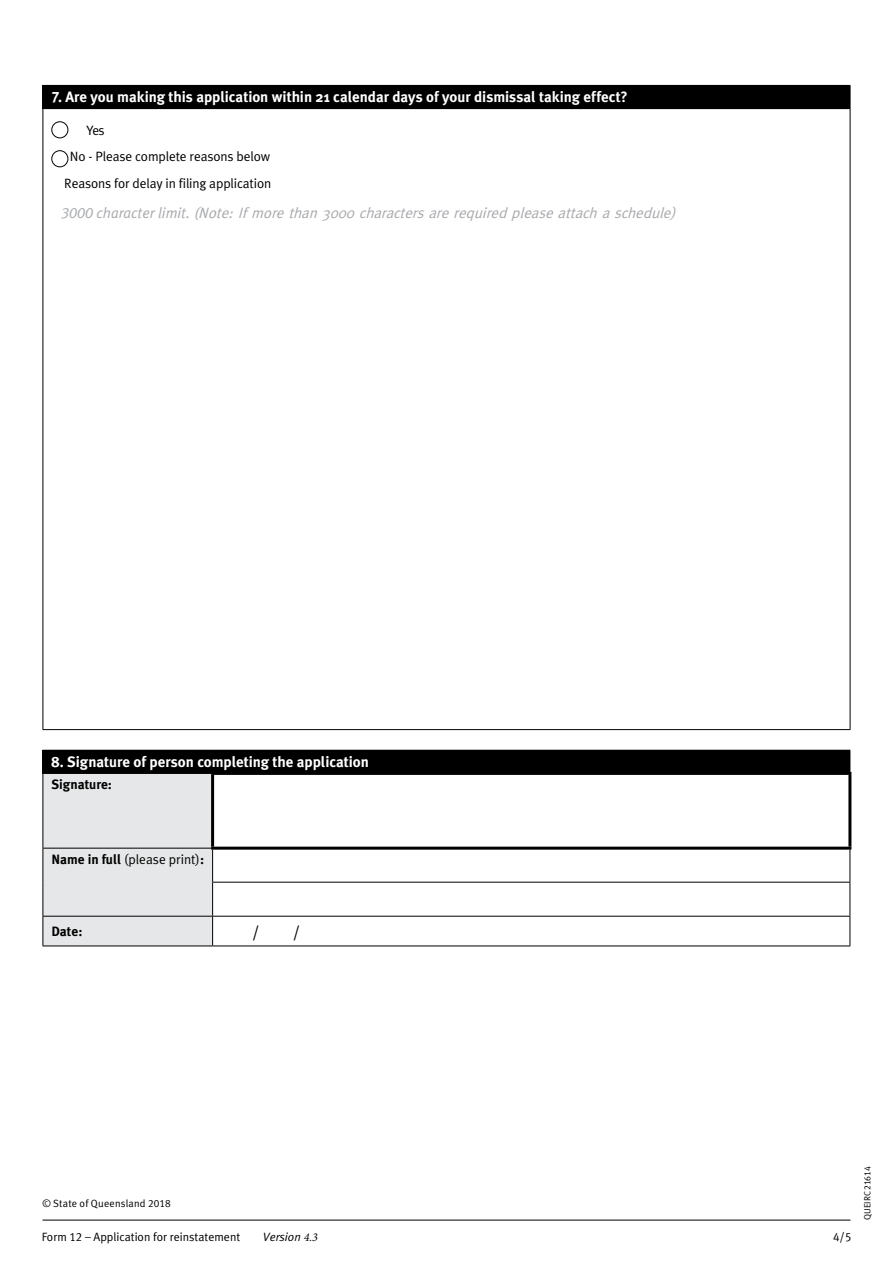
<style>
.page{position:relative;width:893px;height:1263px;background:#fff}
.page>*{position:absolute;margin:0;border:0;box-sizing:border-box;transform-origin:0 0}
.t1{font:16.5px "Meta Plus Normal";color:#000}
.t2{font:700 15px "Meta Plus";color:#fff}
.t3{font:italic 15px "Meta";color:#a7a9ac}
.t4{font:13.5px "Meta Plus Normal";letter-spacing:-.01em;color:#000}
.t5{font:700 13.5px "Meta Plus";color:#000}
.t6{font:12px "Meta Plus Normal";color:#000}
.t7{font:italic 12px "Meta Plus Normal";color:#000}
.t8{font:12px "Meta Plus Normal Caps";color:#000}
.t9{font:10.5px "Meta Plus Normal";letter-spacing:.02em;color:#000}
.t10{font:9px "Meta Plus Normal Caps";letter-spacing:.02em;color:#000}
.s1{font-family:"Meta Plus Bold Caps";font-weight:400}
.s2{font-family:"Meta Plus Normal Caps"}
.s3{font-family:"Meta Plus Normal"}
.s4{font-family:"Meta Plus";font-weight:700}
.s5{font-family:"Minion Pro"}
</style>
<div class="page">
<hr style="left:43px;top:1220px;width:807px;height:1px;background:#000">
<div style="left:43px;top:85px;width:807px;height:24px;background:#000"></div>
<svg style="left:850px;top:86px;width:1px;height:22px"></svg>
<hr style="left:850px;top:109px;width:1px;height:620px;background:#000">
<hr style="left:43px;top:109px;width:1px;height:620px;background:#000">
<hr style="left:43px;top:729px;width:807px;height:1px;background:#000">
<div style="left:51px;top:121px;width:17px;height:17px;border:1px solid #000;border-radius:50%"></div>
<div style="left:51px;top:150px;width:17px;height:17px;border:1px solid #000;border-radius:50%"></div>
<div style="left:43px;top:750px;width:807px;height:23px;background:#000"></div>
<hr style="left:850px;top:850px;width:1px;height:32px;background:#000">
<hr style="left:850px;top:882px;width:1px;height:34px;background:#000">
<svg style="left:850px;top:916px;width:1px;height:29px"></svg>
<svg style="left:850px;top:751px;width:1px;height:21px"></svg>
<div style="left:43px;top:773px;width:170px;height:172px;background:#e6e7e8"></div>
<hr style="left:212px;top:882px;width:638px;height:1px;background:#000">
<hr style="left:213px;top:916px;width:637px;height:1px;background:#000">
<hr style="left:213px;top:945px;width:637px;height:1px;background:#000">
<hr style="left:211px;top:772px;width:640px;height:3px;background:#000">
<hr style="left:211px;top:775px;width:3px;height:72px;background:#000">
<hr style="left:848px;top:775px;width:3px;height:72px;background:#000">
<hr style="left:43px;top:848px;width:168px;height:1px;background:#000">
<hr style="left:43px;top:848px;width:1px;height:34px;background:#000">
<hr style="left:212px;top:850px;width:1px;height:32px;background:#000">
<hr style="left:43px;top:882px;width:1px;height:34px;background:#000">
<hr style="left:212px;top:882px;width:1px;height:34px;background:#000">
<hr style="left:43px;top:916px;width:170px;height:1px;background:#000">
<hr style="left:43px;top:945px;width:170px;height:1px;background:#000">
<hr style="left:211px;top:847px;width:640px;height:3px;background:#000">
<p class="t2" style="left:51px;top:88px;width:578px"><span class="s1">7</span>. Are you making this application within 21 calendar days of your dismissal taking effect?</p>
<p class="t4" style="left:87px;top:123px;width:19px">Yes</p>
<p class="t4" style="left:70px;top:149px;width:202px">No - Please complete reasons below</p>
<p class="t4" style="left:64px;top:176px;width:209px">Reasons for delay in filing application</p>
<p class="t3" style="left:61px;top:204px;width:616px"><span class="s2">3 0 0 0</span> <span class="s3">c h a ra c t e r l i m i t .</span> (Note:If morethan3000charactersarerequiredpleaseattachaschedule)</p>
<p class="t2" style="left:51px;top:753px;width:319px"><span class="s1">8</span>. Signature of person completing the application</p>
<p class="t5" style="left:51px;top:777px;width:62px">Signature:</p>
<p class="t4" style="left:51px;top:851px;width:154px"><span class="s4">Name in full</span> (please print)<span class="s4">:</span></p>
<p class="t5" style="left:51px;top:923px;width:33px">Date:</p>
<p class="t1" style="left:252px;top:922px;width:9px">/</p>
<p class="t1" style="left:293px;top:922px;width:9px">/</p>
<p class="t9" style="left:43px;top:1197px;width:130px">© State of Queensland <span class="s2">2018</span></p>
<p class="t6" style="left:42px;top:1230px;width:200px">Form <span class="s2">12</span> – Application for reinstatement</p>
<p class="t7" style="left:263px;top:1230px;width:57px">Version <span class="s5">4.3</span></p>
<p class="t8" style="left:833px;top:1230px;width:20px">4/5</p>
<p class="t10" style="left:862px;top:1220px;width:56px;rotate:-90deg">QUEIRC21614</p>
</div>
